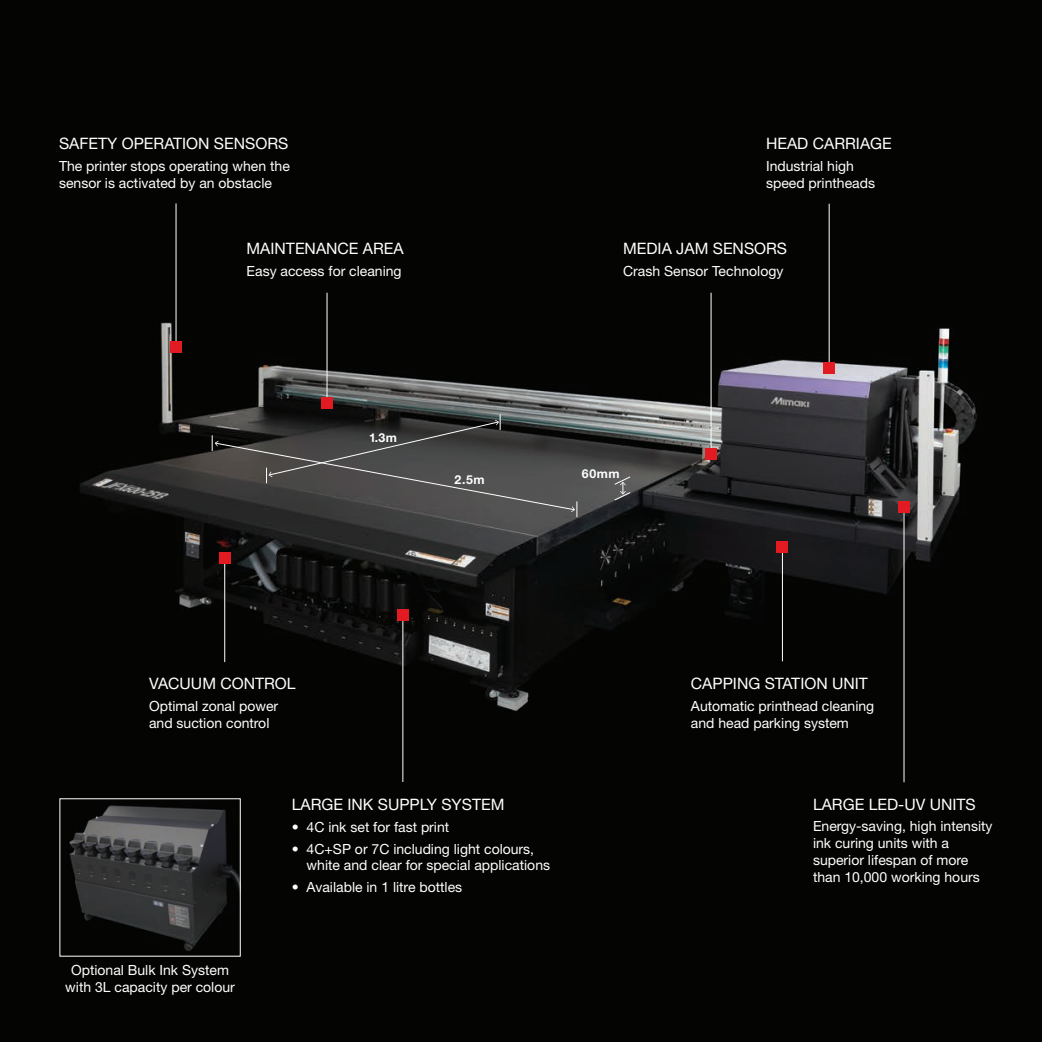
<style>
.page{position:relative;width:1042px;height:1042px;background:#fff}
.page>*{position:absolute;margin:0;border:0;box-sizing:border-box;transform-origin:0 0}
.t1{font:15.75px "Helvetica Neue LT Std";color:#fff}
.t2{font:14px/16.8px "Helvetica Neue LT Std";color:#fff}
.t3{font:700 12.25px "Helvetica Neue LT Std";letter-spacing:.05em;color:#fff}
</style>
<div class="page">
<img style="left:0;top:0;width:1042px;height:1042px">
<svg style="left:614px;top:476px;width:17px;height:25px"></svg>
<svg style="left:212px;top:414px;width:365px;height:103px;background:#444443"></svg>
<hr style="left:176px;top:203px;width:1px;height:140px;background:#fff">
<div style="left:170px;top:341px;width:12px;height:12px;background:#e21a21"></div>
<hr style="left:327px;top:293px;width:1px;height:105px;background:#fff">
<div style="left:321px;top:397px;width:12px;height:11px;background:#e21a21"></div>
<hr style="left:224px;top:564px;width:1px;height:98px;background:#fff">
<div style="left:219px;top:552px;width:12px;height:12px;background:#e21a21"></div>
<hr style="left:402px;top:620px;width:1px;height:162px;background:#fff">
<div style="left:397px;top:609px;width:12px;height:12px;background:#e21a21"></div>
<hr style="left:782px;top:552px;width:1px;height:109px;background:#fff">
<div style="left:776px;top:540px;width:12px;height:12px;background:#e21a21"></div>
<hr style="left:903px;top:512px;width:1px;height:270px;background:#fff">
<div style="left:898px;top:501px;width:12px;height:12px;background:#e21a21"></div>
<hr style="left:711px;top:293px;width:1px;height:155px;background:#fff">
<div style="left:705px;top:448px;width:12px;height:12px;background:#e21a21"></div>
<hr style="left:829px;top:204px;width:1px;height:159px;background:#fff">
<div style="left:823px;top:362px;width:12px;height:12px;background:#e21a21"></div>
<img style="left:62px;top:800px;width:177px;height:154px">
<p class="t1" style="left:59px;top:134px;width:231px">SAFETY OPERATION SENSORS</p>
<p class="t2" style="left:59px;top:157px;width:232px">The printer stops operating when the sensor is activated by an obstacle</p>
<p class="t1" style="left:247px;top:239px;width:159px">MAINTENANCE AREA</p>
<p class="t2" style="left:247px;top:263px;width:157px">Easy access for cleaning</p>
<p class="t3" style="left:369px;top:430px;width:29px">1.3m</p>
<p class="t3" style="left:455px;top:472px;width:32px">2.5m</p>
<p class="t1" style="left:766px;top:134px;width:127px">HEAD CARRIAGE</p>
<p class="t2" style="left:766px;top:157px;width:110px">Industrial high speed printheads</p>
<p class="t1" style="left:623px;top:239px;width:165px">MEDIA JAM SENSORS</p>
<p class="t2" style="left:623px;top:263px;width:162px">Crash Sensor Technology</p>
<p class="t3" style="left:582px;top:466px;width:39px">60mm</p>
<p class="t1" style="left:149px;top:674px;width:148px">VACUUM CONTROL</p>
<p class="t2" style="left:149px;top:697px;width:131px">Optimal zonal power and suction control</p>
<p class="t2" style="left:65px;top:961px;width:171px;text-align:center">Optional Bulk Ink System with 3L capacity per colour</p>
<p class="t1" style="left:292px;top:795px;width:214px">LARGE INK SUPPLY SYSTEM</p>
<p class="t2" style="left:292px;top:818px;width:159px">• 4C ink set for fast print</p>
<p class="t2" style="left:307px;top:840px;width:245px;text-indent:-15px">• 4C+SP or 7C including light colours, white and clear for special applications</p>
<p class="t2" style="left:292px;top:878px;width:172px">• Available in 1 litre bottles</p>
<p class="t1" style="left:691px;top:674px;width:179px">CAPPING STATION UNIT</p>
<p class="t2" style="left:691px;top:697px;width:185px">Automatic printhead cleaning and head parking system</p>
<p class="t1" style="left:813px;top:794px;width:164px">LARGE LED-UV UNITS</p>
<p class="t2" style="left:813px;top:818px;width:181px">Energy-saving, high intensity ink curing units with a superior lifespan of more than 10,000 working hours</p>
</div>
